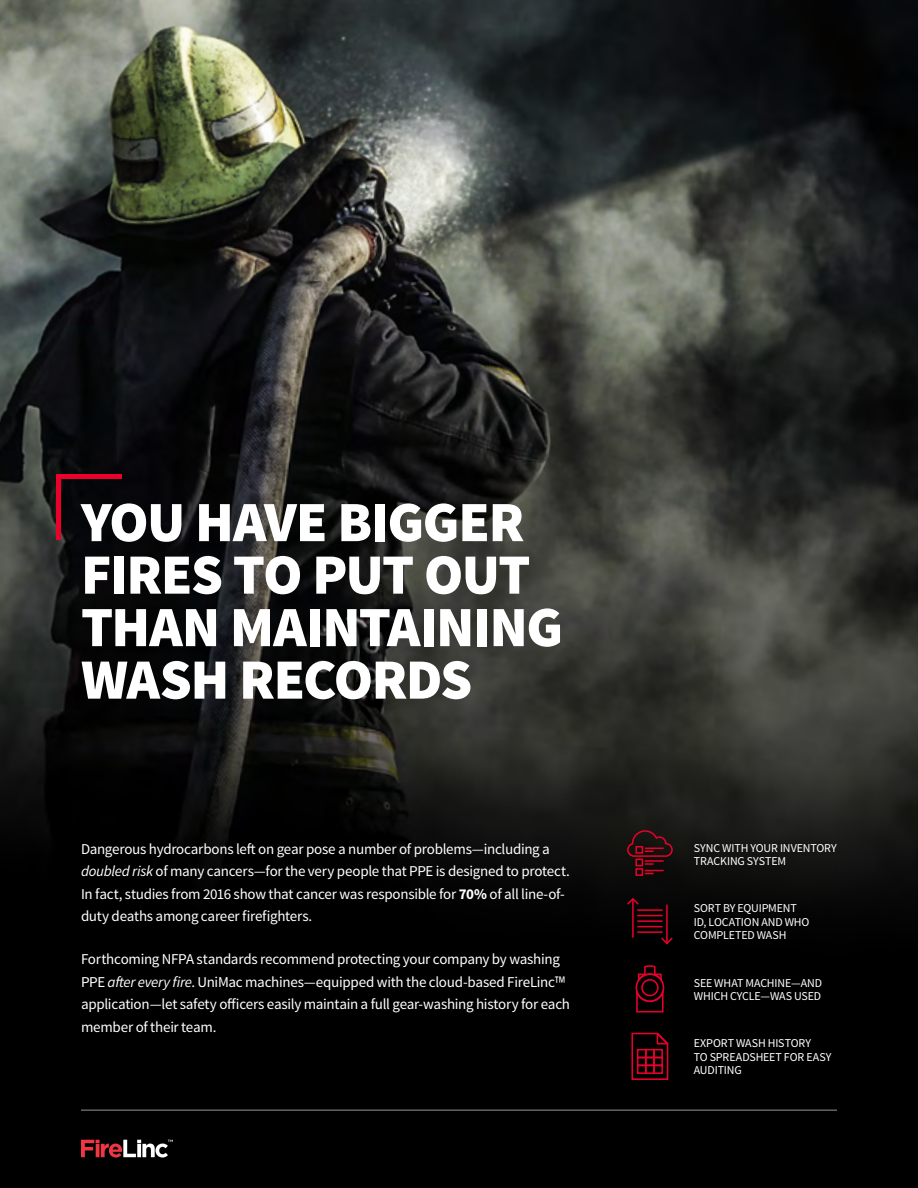
<style>
.page{position:relative;width:918px;height:1188px;background:#fff}
.page>*{position:absolute;margin:0;border:0;box-sizing:border-box;transform-origin:0 0}
.t1{font:900 57px/52.5px "Source Sans Pro";letter-spacing:-.025em;color:#fff}
.t2{font:15px/22.5px "Source Sans Pro";letter-spacing:-.02em;color:#fff}
.t3{font:12px/13.5px "Source Sans Pro";letter-spacing:-.01em;color:#fff}
.s1{font-style:italic}
.s2{font-weight:700}
.s3{font-family:"Avenir Next Condensed"}
</style>
<div class="page">
<img style="left:0;top:0;width:918px;height:1188px">
<svg style="left:81px;top:1140px;width:92px;height:18px"></svg>
<div style="left:635px;top:868px;width:8px;height:8px;border:2px solid #e8002a"></div>
<svg style="left:627px;top:830px;width:46px;height:44px;background:#3b0d13"></svg>
<svg style="left:637px;top:915px;width:26px;height:1px"></svg>
<hr style="left:637px;top:920px;width:26px;height:2px;background:#e8002a">
<svg style="left:637px;top:926px;width:26px;height:1px"></svg>
<hr style="left:637px;top:931px;width:26px;height:2px;background:#e8002a">
<hr style="left:637px;top:909px;width:26px;height:2px;background:#e8002a">
<svg style="left:627px;top:898px;width:13px;height:8px"></svg>
<hr style="left:632px;top:899px;width:2px;height:39px;background:#e8002a">
<svg style="left:659px;top:936px;width:14px;height:9px"></svg>
<hr style="left:666px;top:905px;width:2px;height:38px;background:#e8002a">
<svg style="left:635px;top:965px;width:29px;height:47px"></svg>
<svg style="left:631px;top:1033px;width:40px;height:47px;background:#47000c"></svg>
<hr style="left:57px;top:474px;width:65px;height:4px;background:#ea002a">
<hr style="left:57px;top:474px;width:4px;height:66px;background:#ea002a">
<hr style="left:81px;top:1110px;width:756px;height:1px;background:#939598">
<h1 class="t1" style="left:81px;top:499px;width:484px">YOU HAVE BIGGER<br>FIRES TO PUT OUT<br>THAN MAINTAINING<br>WASH RECORDS</h1>
<p class="t2" style="left:81px;top:838px;width:490px">Dangerous hydrocarbons left on gear pose a number of problems—including a <span class="s1">doubled risk</span> of many cancers—for the very people that PPE is designed to protect.<br>In fact, studies from 2016 show that cancer was responsible for <span class="s2">70%</span> of all line-of&shy;duty deaths among career firefighters.</p>
<p class="t2" style="left:81px;top:948px;width:491px">Forthcoming NFPA standards recommend protecting your company by washing PPE <span class="s1">after every fire</span>. UniMac machines—equipped with the cloud-based FireLinc<span class="s3">™ </span>application—let safety officers easily maintain a full gear-washing history for each member of their team.</p>
<p class="t3" style="left:694px;top:841px;width:145px">SYNC WITH YOUR INVENTORY<br>TRACKING SYSTEM</p>
<p class="t3" style="left:694px;top:902px;width:117px">SORT BY EQUIPMENT<br>ID, LOCATION AND WHO<br>COMPLETED WASH</p>
<p class="t3" style="left:694px;top:976px;width:130px">SEE WHAT MACHINE—AND<br>WHICH CYCLE—WAS USED</p>
<p class="t3" style="left:694px;top:1037px;width:139px">EXPORT WASH HISTORY<br>TO SPREADSHEET FOR EASY<br>AUDITING</p>
</div>
